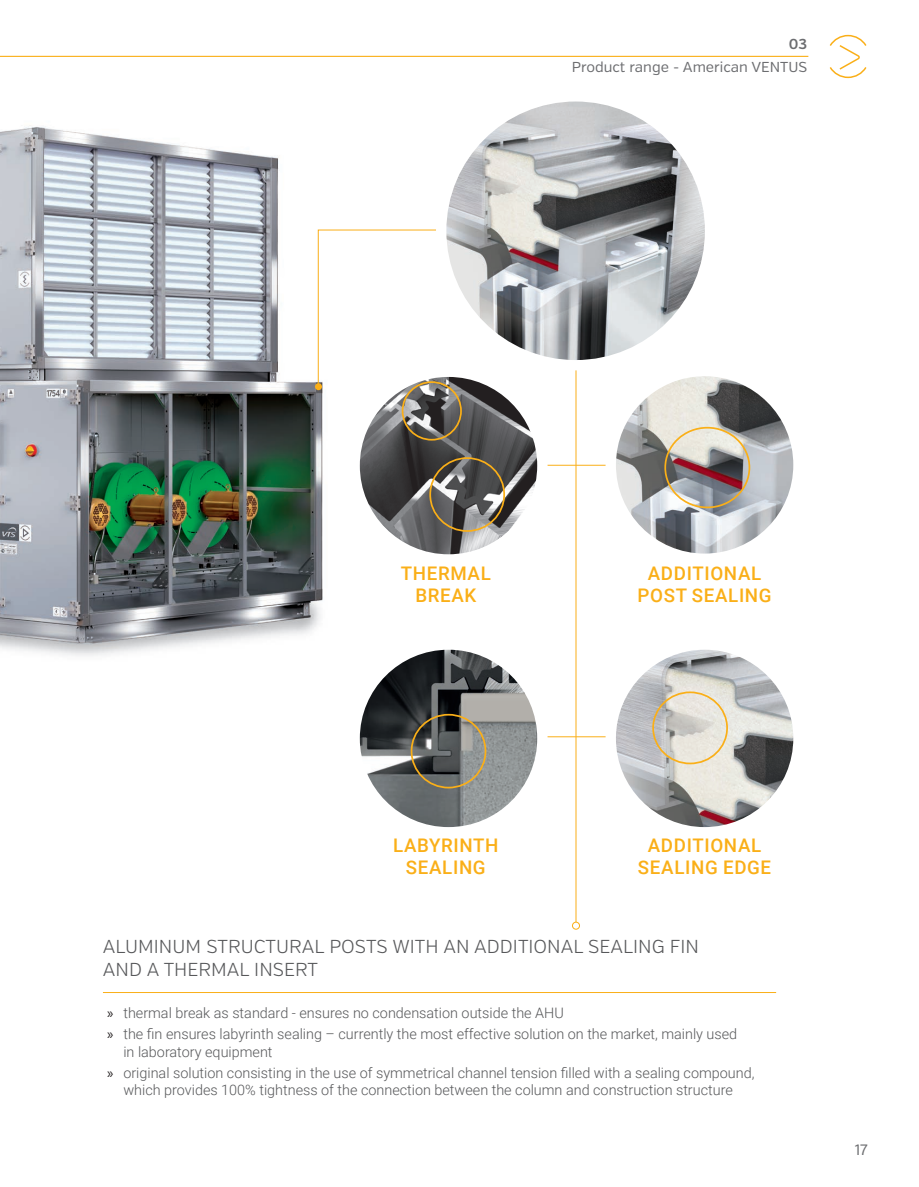
<style>
.page{position:relative;width:919px;height:1187px;background:#fff}
.page>*{position:absolute;margin:0;border:0;box-sizing:border-box;transform-origin:0 0}
.tabelka_tekst{font:500 18.75px/22.5px "Roboto";letter-spacing:.035em;color:#faaf18;text-align:center}
.naglowek_tekstu{font:300 18.75px/22.5px "Verb";color:#57585a}
.t1{font:15px "Verb";color:#6c6d70}
.t2{font:300 14.4px/17.2px "Roboto";color:#57585a}
.t3{font:14.4px "Verb";color:#6c6d70}
.t4{font:600 14.4px "Verb";color:#6c6d70}
.s1{font-family:"Myriad Pro";font-weight:400;font-size:15px;color:#231f20}
</style>
<div class="page">
<hr style="left:0;top:56px;width:808px;height:1px;background:#faaf18">
<svg style="left:829px;top:34px;width:38px;height:45px"></svg>
<img style="left:0;top:125px;width:323px;height:531px">
<hr style="left:575px;top:249px;width:1px;height:673px;background:#faaf18">
<hr style="left:455px;top:465px;width:212px;height:1px;background:#faaf18">
<svg style="left:317px;top:229px;width:119px;height:159px"></svg>
<div style="left:315px;top:383px;width:7px;height:7px;background:#faaf18;border-radius:50%"></div>
<div style="left:572px;top:921px;width:8px;height:8px;border:1px solid #faaf18;border-radius:50%"></div>
<img style="left:447px;top:102px;width:257px;height:257px">
<div style="left:436px;top:91px;width:279px;height:279px;border:10px solid #fff;border-radius:50%"></div>
<img style="left:354px;top:372px;width:188px;height:187px;border-radius:94px">
<div style="left:349px;top:366px;width:198px;height:198px;border:10px solid #fff;border-radius:50%"></div>
<hr style="left:103px;top:992px;width:673px;height:1px;background:#faaf18">
<hr style="left:455px;top:736px;width:212px;height:1px;background:#faaf18">
<img style="left:610px;top:644px;width:188px;height:188px;border-radius:94px">
<div style="left:605px;top:639px;width:198px;height:198px;border:10px solid #fff;border-radius:50%"></div>
<div style="left:652px;top:691px;width:76px;height:73px;border:2px solid #faaf18;border-radius:50%"></div>
<img style="left:354px;top:644px;width:188px;height:188px;border-radius:94px">
<div style="left:349px;top:639px;width:198px;height:198px;border:10px solid #fff;border-radius:50%"></div>
<div style="left:429px;top:457px;width:76px;height:75px;border:2px solid #faaf18;border-radius:50%"></div>
<div style="left:401px;top:381px;width:61px;height:59px;border:2px solid #faaf18;border-radius:50%"></div>
<div style="left:410px;top:713px;width:76px;height:75px;border:2px solid #faaf18;border-radius:50%"></div>
<img style="left:610px;top:371px;width:188px;height:187px;border-radius:94px">
<div style="left:605px;top:366px;width:198px;height:198px;border:10px solid #fff;border-radius:50%"></div>
<div style="left:664px;top:427px;width:86px;height:81px;border:2px solid #faaf18;border-radius:50%"></div>
<p class="t4" style="left:788px;top:35px;width:20px">03</p>
<p class="t3" style="left:571px;top:58px;width:237px">Product range - American VENTUS</p>
<p class="tabelka_tekst" style="left:401px;top:561px;width:92px">THERMAL<br>BREAK</p>
<p class="tabelka_tekst" style="left:637px;top:561px;width:136px">ADDITIONAL<br>POST SEALING</p>
<p class="tabelka_tekst" style="left:393px;top:832px;width:107px">LABYRINTH<br>SEALING</p>
<p class="tabelka_tekst" style="left:638px;top:832px;width:135px">ADDITIONAL<br>SEALING EDGE</p>
<p class="naglowek_tekstu" style="left:103px;top:935px;width:597px">ALUMINUM STRUCTURAL POSTS WITH AN ADDITIONAL SEALING FIN<br>AND A THERMAL INSERT</p>
<p class="t2" style="left:107px;top:1003px;width:458px"><span class="s1">»</span> thermal break as standard - ensures no condensation outside the AHU</p>
<p class="t2" style="left:123px;top:1024px;width:615px;text-indent:-16px"><span class="s1">»</span> the fin ensures labyrinth sealing – currently the most effective solution on the market, mainly used in laboratory equipment</p>
<p class="t2" style="left:107px;top:1063px;width:649px;text-align:center"><span class="s1">»</span> original solution consisting in the use of symmetrical channel tension filled with a sealing compound, which provides 100% tightness of the connection between the column and construction structure</p>
<p class="t1" style="left:854px;top:1140px;width:14px">17</p>
</div>
